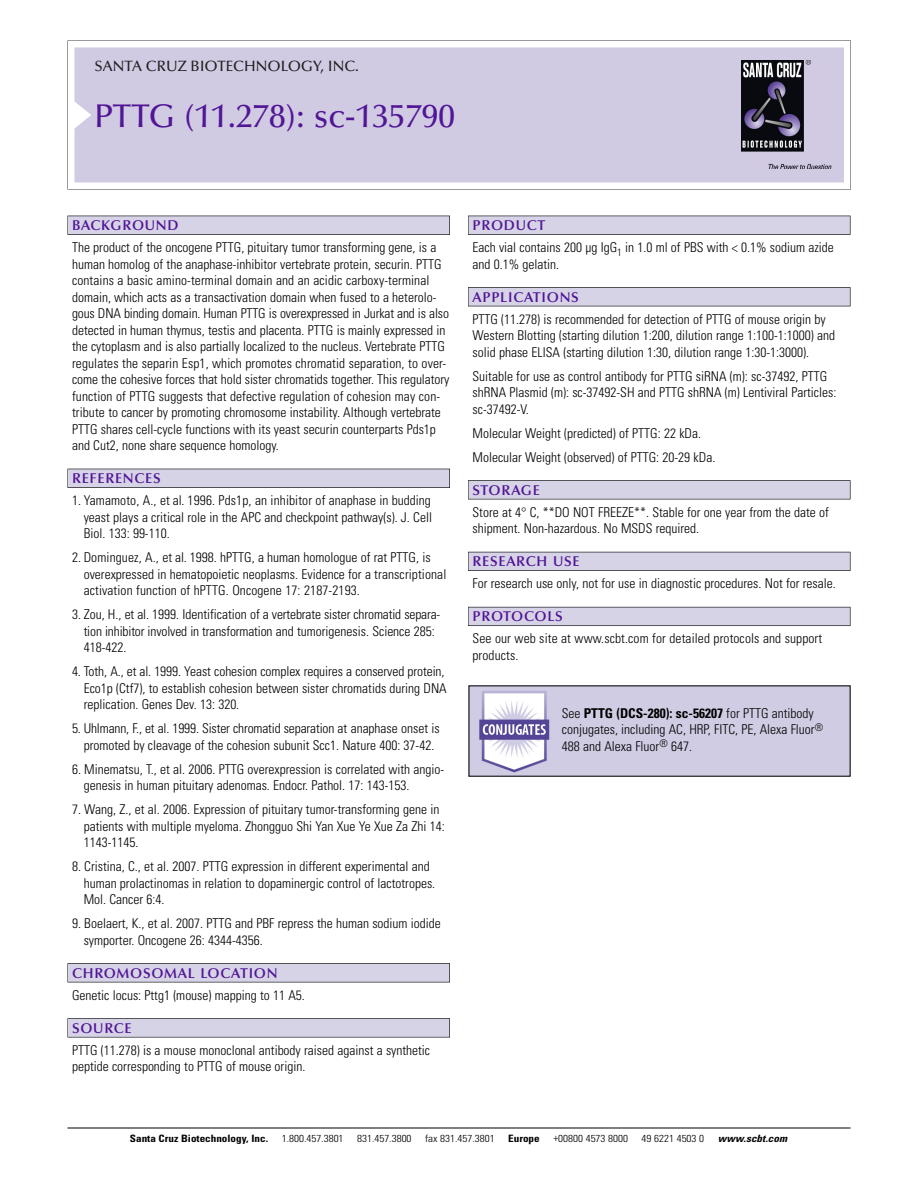
<style>
.page{position:relative;width:918px;height:1188px;background:#fff}
.page>*{position:absolute;margin:0;border:0;box-sizing:border-box;transform-origin:0 0}
.t1{font:500 33px "Optima";color:#511695}
.t2{font:500 15px "Optima";color:#231f20}
.t3{font:600 14.25px "Optima";letter-spacing:.05em;color:#511695}
.t4{font:300 condensed 13.5px/16.5px "Univers";color:#000}
.t5{font:300 condensed 10.2px "Univers";color:#000;scale:1.1 1}
.t6{font:700 condensed 10.2px "Univers";color:#000;scale:1.1 1}
.t7{font:italic 700 condensed 10.2px "Univers";letter-spacing:.005em;color:#000;scale:1.1 1}
.s1{font-weight:700}
</style>
<div class="page">
<svg style="left:68px;top:40px;width:783px;height:149px"></svg>
<div style="left:74px;top:47px;width:770px;height:135px;background:#d1cae3"></div>
<img style="left:741px;top:60px;width:90px;height:108px">
<div style="left:68px;top:216px;width:382px;height:19px;background:#525155"></div>
<div style="left:68px;top:216px;width:381px;height:18px;background:#d7d3e7"></div>
<div style="left:68px;top:469px;width:382px;height:19px;background:#515055"></div>
<div style="left:68px;top:469px;width:381px;height:18px;background:#d7d3e7"></div>
<div style="left:68px;top:963px;width:382px;height:19px;background:#545357"></div>
<div style="left:68px;top:964px;width:381px;height:18px;background:#d7d3e7"></div>
<div style="left:68px;top:1018px;width:382px;height:19px;background:#575759"></div>
<div style="left:68px;top:1019px;width:381px;height:18px;background:#d7d3e7"></div>
<div style="left:468px;top:216px;width:382px;height:19px;background:#525155"></div>
<div style="left:468px;top:216px;width:382px;height:18px;background:#d7d3e7"></div>
<div style="left:468px;top:287px;width:382px;height:19px;background:#525155"></div>
<div style="left:468px;top:288px;width:382px;height:18px;background:#d7d3e7"></div>
<div style="left:468px;top:480px;width:382px;height:19px;background:#545357"></div>
<div style="left:468px;top:481px;width:382px;height:18px;background:#d7d3e7"></div>
<div style="left:468px;top:552px;width:382px;height:19px;background:#54535a"></div>
<div style="left:468px;top:552px;width:382px;height:18px;background:#d7d3e7"></div>
<div style="left:468px;top:607px;width:382px;height:19px;background:#5b5a62"></div>
<div style="left:468px;top:607px;width:382px;height:18px;background:#d7d3e7"></div>
<hr style="left:68px;top:1128px;width:782px;height:1px;background:#000">
<img style="left:471px;top:688px;width:377px;height:87px">
<p class="t2" style="left:94px;top:61px;width:266px">SANTA CRUZ BIOTECHNOLOGY, INC.</p>
<h1 class="t1" style="left:94px;top:103px;width:362px">PTTG (11.278): sc-135790</h1>
<p class="t3" style="left:72px;top:219px;width:108px">BACKGROUND</p>
<p class="t4" style="left:72px;top:240px;width:379px">The product of the oncogene PTTG, pituitary tumor transforming gene, is a human homolog of the anaphase-inhibitor vertebrate protein, securin. PTTG contains a basic amino-terminal domain and an acidic carboxy-terminal domain, which acts as a transactivation domain when fused to a heterolo&shy;gous DNA binding domain. Human PTTG is overexpressed in Jurkat and is also detected in human thymus, testis and placenta. PTTG is mainly expressed in the cytoplasm and is also partially localized to the nucleus. Vertebrate PTTG regulates the separin Esp1, which promotes chromatid separation, to over&shy;come the cohesive forces that hold sister chromatids together. This regulatory function of PTTG suggests that defective regulation of cohesion may con&shy;tribute to cancer by promoting chromosome instability. Although vertebrate PTTG shares cell-cycle functions with its yeast securin counterparts Pds1p and Cut2, none share sequence homology.</p>
<p class="t3" style="left:72px;top:473px;width:90px">REFERENCES</p>
<p class="t4" style="left:84px;top:493px;width:350px;text-align:justify;text-indent:-12px">1. Yamamoto, A., et al. 1996. Pds1p, an inhibitor of anaphase in budding yeast plays a critical role in the APC and checkpoint pathway(s). J. Cell Biol. 133: 99-110.</p>
<p class="t4" style="left:84px;top:550px;width:364px;text-indent:-12px">2. Dominguez, A., et al. 1998. hPTTG, a human homologue of rat PTTG, is overexpressed in hematopoietic neoplasms. Evidence for a transcriptional activation function of hPTTG. Oncogene 17: 2187-2193.</p>
<p class="t4" style="left:84px;top:607px;width:358px;text-indent:-12px">3. Zou, H., et al. 1999. Identification of a vertebrate sister chromatid separa&shy;tion inhibitor involved in transformation and tumorigenesis. Science 285:<br>418-422.</p>
<p class="t4" style="left:84px;top:664px;width:365px;text-indent:-12px">4. Toth, A., et al. 1999. Yeast cohesion complex requires a conserved protein,<br>Eco1p (Ctf7), to establish cohesion between sister chromatids during DNA replication. Genes Dev. 13: 320.</p>
<p class="t4" style="left:72px;top:721px;width:369px;text-align:center">5. Uhlmann, F., et al. 1999. Sister chromatid separation at anaphase onset is promoted by cleavage of the cohesion subunit Scc1. Nature 400: 37-42.</p>
<p class="t4" style="left:84px;top:762px;width:362px;text-indent:-12px">6. Minematsu, T., et al. 2006. PTTG overexpression is correlated with angio&shy;genesis in human pituitary adenomas. Endocr. Pathol. 17: 143-153.</p>
<p class="t4" style="left:84px;top:802px;width:363px;text-indent:-12px">7. Wang, Z., et al. 2006. Expression of pituitary tumor-transforming gene in patients with multiple myeloma. Zhongguo Shi Yan Xue Ye Xue Za Zhi 14:<br>1143-1145.</p>
<p class="t4" style="left:84px;top:859px;width:353px;text-indent:-12px">8. Cristina, C., et al. 2007. PTTG expression in different experimental and human prolactinomas in relation to dopaminergic control of lactotropes.<br>Mol. Cancer 6:4.</p>
<p class="t4" style="left:84px;top:916px;width:359px;text-indent:-12px">9. Boelaert, K., et al. 2007. PTTG and PBF repress the human sodium iodide symporter. Oncogene 26: 4344-4356.</p>
<p class="t3" style="left:72px;top:967px;width:207px">CHROMOSOMAL LOCATION</p>
<p class="t4" style="left:72px;top:988px;width:234px">Genetic locus: Pttg1 (mouse) mapping to 11 A5.</p>
<p class="t3" style="left:72px;top:1022px;width:61px">SOURCE</p>
<p class="t4" style="left:72px;top:1043px;width:360px">PTTG (11.278) is a mouse monoclonal antibody raised against a synthetic peptide corresponding to PTTG of mouse origin.</p>
<p class="t3" style="left:473px;top:219px;width:74px">PRODUCT</p>
<p class="t4" style="left:473px;top:240px;width:363px">Each vial contains 200 µg IgG<sub>1</sub> in 1.0 ml of PBS with &lt; 0.1% sodium azide and 0.1% gelatin.</p>
<p class="t3" style="left:473px;top:291px;width:108px">APPLICATIONS</p>
<p class="t4" style="left:473px;top:312px;width:364px">PTTG (11.278) is recommended for detection of PTTG of mouse origin by<br>Western Blotting (starting dilution 1:200, dilution range 1:100-1:1000) and solid phase ELISA (starting dilution 1:30, dilution range 1:30-1:3000).</p>
<p class="t4" style="left:473px;top:369px;width:365px">Suitable for use as control antibody for PTTG siRNA (m): sc-37492, PTTG shRNA Plasmid (m): sc-37492-SH and PTTG shRNA (m) Lentiviral Particles: sc-37492-V.</p>
<p class="t4" style="left:473px;top:422px;width:244px;line-height:24px">Molecular Weight (predicted) of PTTG: 22 kDa.<br>Molecular Weight (observed) of PTTG: 20-29 kDa.</p>
<p class="t3" style="left:473px;top:484px;width:69px">STORAGE</p>
<p class="t4" style="left:473px;top:505px;width:358px">Store at 4° C, **DO NOT FREEZE**. Stable for one year from the date of shipment. Non-hazardous. No MSDS required.</p>
<p class="t3" style="left:473px;top:556px;width:109px">RESEARCH USE</p>
<p class="t4" style="left:473px;top:576px;width:365px">For research use only, not for use in diagnostic procedures. Not for resale.</p>
<p class="t3" style="left:473px;top:611px;width:92px">PROTOCOLS</p>
<p class="t4" style="left:473px;top:631px;width:351px">See our web site at www.scbt.com for detailed protocols and support products.</p>
<p class="t4" style="left:562px;top:706px;width:263px">See <span class="s1">PTTG (DCS-280): sc-56207</span> for PTTG antibody conjugates, including AC, HRP, FITC, PE, Alexa Fluor<sup>®<br></sup>488 and Alexa Fluor<sup>®</sup> 647.</p>
<p class="t6" style="left:130px;top:1135px;width:127px">Santa Cruz Biotechnology, Inc.</p>
<p class="t5" style="left:282px;top:1135px;width:58px">1.800.457.3801</p>
<p class="t5" style="left:357px;top:1135px;width:51px">831.457.3800</p>
<p class="t5" style="left:425px;top:1135px;width:65px">fax 831.457.3801</p>
<p class="t6" style="left:508px;top:1135px;width:30px">Europe</p>
<p class="t5" style="left:553px;top:1135px;width:69px">+00800 4573 8000</p>
<p class="t5" style="left:642px;top:1135px;width:58px">49 6221 4503 0</p>
<p class="t7" style="left:718px;top:1135px;width:64px">www.scbt.com</p>
</div>
